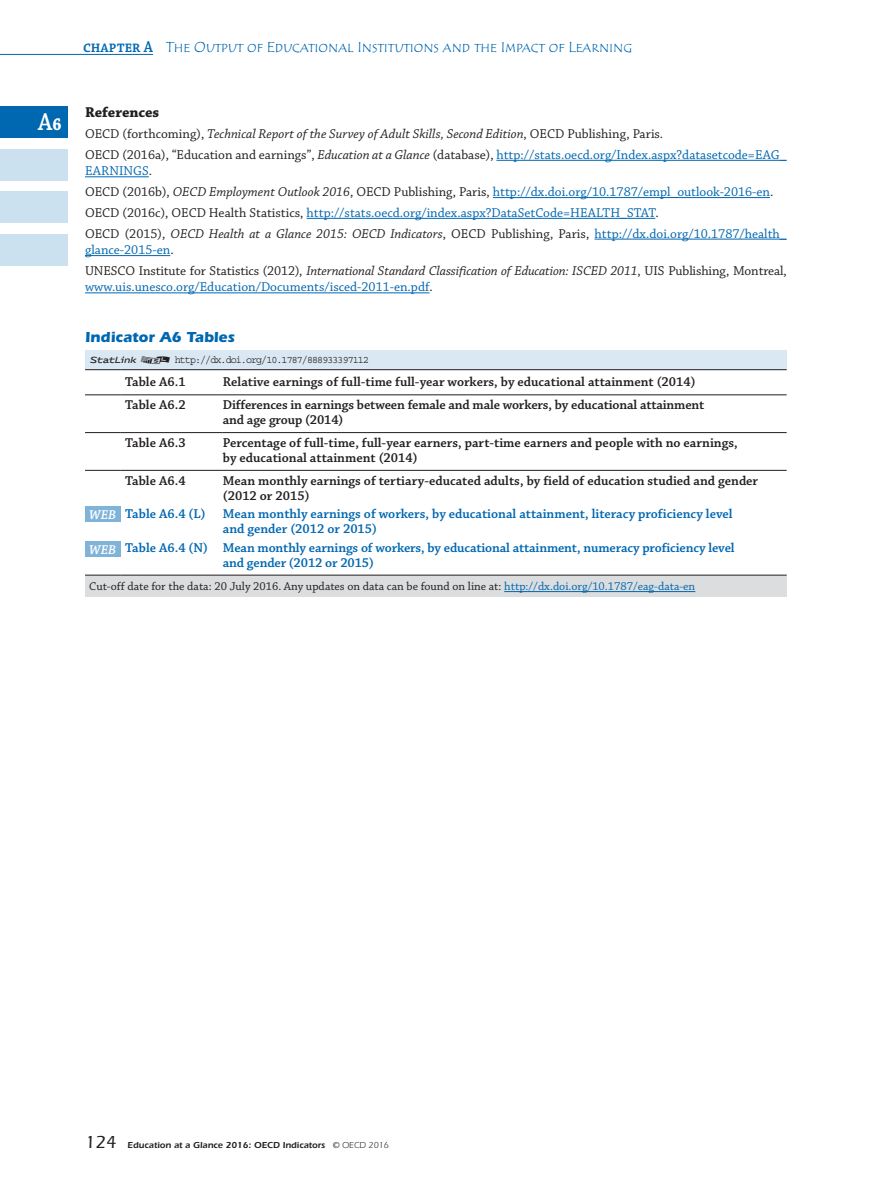
<style>
.page{position:relative;width:893px;height:1191px;background:#fff}
.page>*{position:absolute;margin:0;border:0;box-sizing:border-box;transform-origin:0 0}
.t1{font:600 25.5px "Chaparral Pro";color:#fff;scale:.9 1}
.t2{font:15px "Tempus Sans ITC Std";color:#0067b1}
.t3{font:700 15px "ITC Eras Std";color:#0067b1}
.t4{font:700 15px "Chaparral Pro";color:#231f20}
.t5{font:600 13.5px/15px "Chaparral Pro";color:#231f20}
.t6{font:13.5px/20.7px "Chaparral Pro";color:#0067b1}
.t7{font:13.5px/20.7px "Chaparral Pro";color:#231f20}
.t8{font:600 13.5px/15px "Chaparral Pro";letter-spacing:-.005em;color:#0067b1}
.t9{font:12px "Chaparral Pro";color:#231f20}
.t10{font:10.5px "Courier Std";letter-spacing:-.09em;color:#231f20;scale:.95 1}
.t11{font:600 9px "ITC Eras Std";color:#231f20}
.s1{font-weight:700;font-size:18px}
.s2{font-family:"Chaparral Pro";font-weight:600;font-size:16.5px}
.s3{font-style:italic}
.s4{color:#0067b1}
.s5{color:#231f20}
.s6{font-style:italic;color:#231f20}
.s7{font-family:"Stat Link"}
.s8{font-family:"Stat Link";font-size:12px}
.s9{font-style:italic;color:#fff}
.s10{font-weight:500;font-size:18px}
.s11{font-weight:400}
</style>
<div class="page">
<hr style="left:0;top:54px;width:153px;height:1px;background:#0067b1">
<div style="left:0;top:106px;width:68px;height:32px;background:#0067b1"></div>
<div style="left:0;top:149px;width:68px;height:32px;background:#cce1ef"></div>
<div style="left:0;top:191px;width:68px;height:32px;background:#cce1ef"></div>
<div style="left:0;top:234px;width:68px;height:32px;background:#cce1ef"></div>
<hr style="left:496px;top:160px;width:291px;height:1px;background:#0067b1">
<hr style="left:85px;top:176px;width:64px;height:1px;background:#0067b1">
<hr style="left:493px;top:197px;width:277px;height:1px;background:#0067b1">
<hr style="left:307px;top:218px;width:348px;height:1px;background:#0067b1">
<hr style="left:594px;top:239px;width:193px;height:1px;background:#0067b1">
<hr style="left:85px;top:255px;width:85px;height:1px;background:#0067b1">
<hr style="left:85px;top:293px;width:344px;height:1px;background:#0067b1">
<div style="left:85px;top:350px;width:702px;height:20px;background:#d9e8f3"></div>
<div style="left:85px;top:575px;width:702px;height:22px;background:#dcddde"></div>
<hr style="left:85px;top:575px;width:36px;height:1px;background:#231f20">
<hr style="left:121px;top:575px;width:102px;height:1px;background:#231f20">
<hr style="left:223px;top:575px;width:564px;height:1px;background:#231f20">
<hr style="left:85px;top:369px;width:36px;height:1px;background:#231f20">
<hr style="left:121px;top:369px;width:102px;height:1px;background:#231f20">
<hr style="left:223px;top:369px;width:564px;height:1px;background:#231f20">
<hr style="left:85px;top:394px;width:36px;height:1px;background:#231f20">
<hr style="left:121px;top:394px;width:102px;height:1px;background:#231f20">
<hr style="left:223px;top:394px;width:564px;height:1px;background:#231f20">
<hr style="left:85px;top:432px;width:36px;height:1px;background:#231f20">
<hr style="left:121px;top:432px;width:102px;height:1px;background:#231f20">
<hr style="left:223px;top:432px;width:564px;height:1px;background:#231f20">
<hr style="left:85px;top:470px;width:36px;height:1px;background:#231f20">
<hr style="left:121px;top:470px;width:102px;height:1px;background:#231f20">
<hr style="left:223px;top:470px;width:564px;height:1px;background:#231f20">
<div style="left:85px;top:506px;width:35px;height:15px;background:#80b3d8"></div>
<div style="left:85px;top:541px;width:35px;height:16px;background:#80b3d8"></div>
<hr style="left:504px;top:591px;width:191px;height:1px;background:#0067b1">
<h1 class="t1" style="left:38px;top:107px;width:27px">A<span class="s1">6</span></h1>
<p class="t2" style="left:83px;top:38px;width:551px"><span class="s2">chapter A</span> The Output of Educational Institutions and the Impact of Learning</p>
<p class="t4" style="left:85px;top:104px;width:76px">References</p>
<p class="t7" style="left:85px;top:124px;width:703px">OECD (forthcoming), <span class="s3">Technical Report of the Survey of Adult Skills, Second Edition</span>, OECD Publishing, Paris<span class="s3">.<br></span>OECD (2016a), “Education and earnings”, <span class="s3">Education at a Glance</span> (database), <span class="s4">http://stats.oecd.org/Index.aspx?datasetcode=EAG_</span></p>
<p class="t6" style="left:85px;top:161px;width:703px">EARNINGS<span class="s5">.<br>OECD (2016b),</span> <span class="s6">OECD Employment Outlook 2016</span><span class="s5">, OECD Publishing, Paris,</span> http://dx.doi.org/10.1787/empl_outlook-2016-en<span class="s5">.<br>OECD (2016c), OECD Health Statistics,</span> http://stats.oecd.org/index.aspx?DataSetCode=HEALTH_STAT<span class="s5">.<br>OECD (2015),</span> <span class="s6">OECD Health at a Glance 2015: OECD Indicators</span><span class="s5">, OECD Publishing, Paris,</span> http://dx.doi.org/10.1787/health_</p>
<p class="t7" style="left:85px;top:240px;width:703px"><span class="s4">glance-2015-en</span>.<br>UNESCO Institute for Statistics (2012), <span class="s3">International Standard Classification of Education: ISCED 2011</span>, UIS Publishing, Montreal,</p>
<p class="t6" style="left:85px;top:277px;width:349px">www.uis.unesco.org/Education/Documents/isced-2011-en.pdf<span class="s5">.</span></p>
<p class="t3" style="left:85px;top:328px;width:151px">Indicator A6 Tables</p>
<p class="t10" style="left:89px;top:354px;width:296px"><span class="s7">1</span> <span class="s8">2</span> http://dx.doi.org/10.1787/888933397112</p>
<p class="t5" style="left:125px;top:375px;width:62px">Table A6.1</p>
<p class="t5" style="left:223px;top:375px;width:474px">Relative earnings of full-time full-year workers, by educational attainment (2014)</p>
<p class="t5" style="left:125px;top:398px;width:62px">Table A6.2</p>
<p class="t5" style="left:223px;top:398px;width:483px">Differences in earnings between female and male workers, by educational attainment and age group (2014)</p>
<p class="t5" style="left:125px;top:435px;width:62px">Table A6.3</p>
<p class="t5" style="left:223px;top:435px;width:516px">Percentage of full-time, full-year earners, part-time earners and people with no earnings, by educational attainment (2014)</p>
<p class="t5" style="left:125px;top:473px;width:62px">Table A6.4</p>
<p class="t5" style="left:223px;top:473px;width:537px">Mean monthly earnings of tertiary-educated adults, by field of education studied and gender (2012 or 2015)</p>
<p class="t8" style="left:89px;top:507px;width:118px"><span class="s9">WEB</span> Table A6.4 (L)</p>
<p class="t8" style="left:223px;top:507px;width:511px">Mean monthly earnings of workers, by educational attainment, literacy proficiency level and gender (2012 or 2015)</p>
<p class="t8" style="left:223px;top:540px;width:513px;text-indent:-134px"><span class="s9">WEB</span> Table A6.4 (N) Mean monthly earnings of workers, by educational attainment, numeracy proficiency level and gender (2012 or 2015)</p>
<p class="t9" style="left:89px;top:580px;width:607px">Cut-off date for the data: 20 July 2016. Any updates on data can be found on line at: <span class="s4">http://dx.doi.org/10.1787/eag-data-en</span></p>
<p class="t11" style="left:85px;top:1140px;width:305px"><span class="s10">124</span> Education at a Glance 2016: OECD Indicators <span class="s11">© OECD 2016</span></p>
</div>
